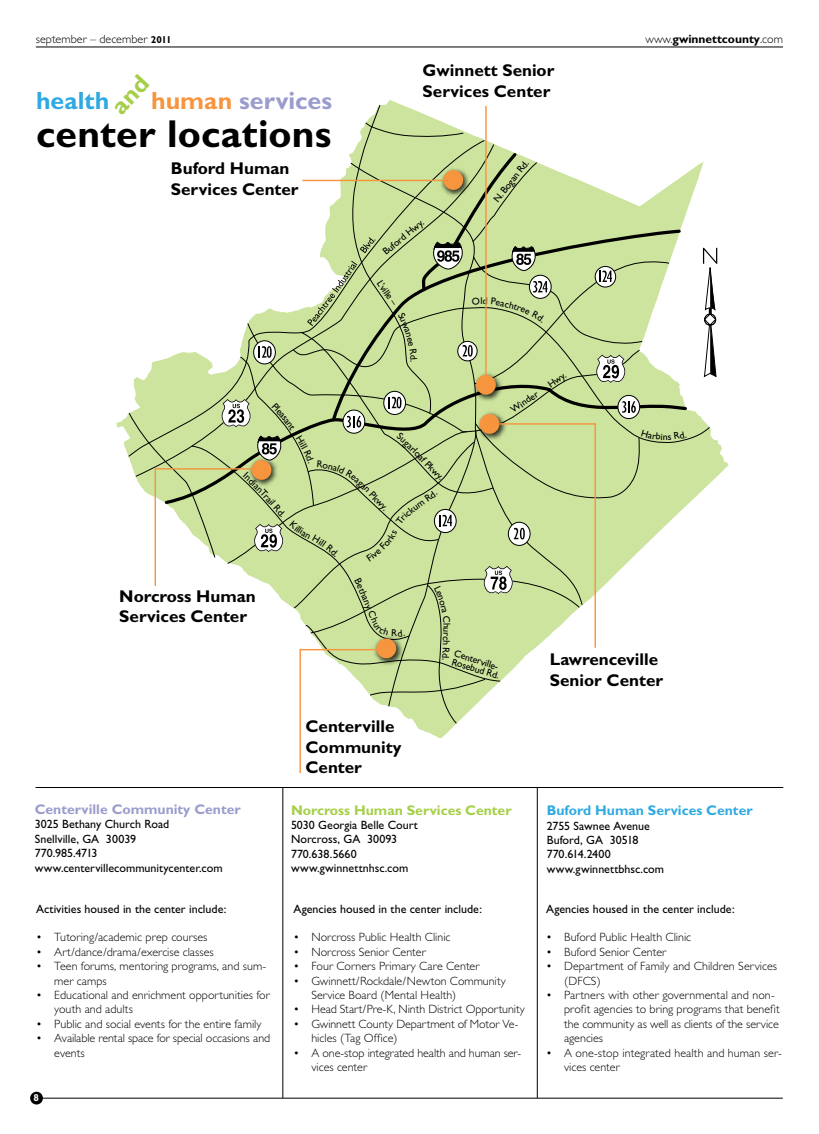
<style>
.page{position:relative;width:819px;height:1134px;background:#fff}
.page>*{position:absolute;margin:0;border:0;box-sizing:border-box;transform-origin:0 0}
.t1{font:700 39px "Gill Sans";letter-spacing:.005em;color:#000}
.t2{font:700 25px "Gill Sans";color:#9a9ccd}
.t3{font:700 25px "Gill Sans";letter-spacing:.005em;color:#2faae1}
.t4{font:700 17.1px/20.5px "Gill Sans";color:#000}
.t5{font:700 14px "Gill Sans";color:#a5cf48}
.t6{font:700 14px "Gill Sans";color:#9a9ccd}
.t7{font:700 14px "Gill Sans";color:#2faae1}
.t8{font:300 12px/14.4px "Gill Sans";color:#000}
.t9{font:12px/14.4px "Gill Sans";color:#000}
.t10{font:700 12px "Gill Sans";color:#000}
.t11{font:10px/8.5px "Gill Sans";color:#000}
.t12{font:700 10px "Gill Sans";color:#fff}
.s1{font-weight:700;font-size:10px}
.s2{color:#f7943e}
.s3{font-weight:300}
</style>
<div class="page">
<hr style="left:43px;top:1098px;width:740px;height:1px;background:#000">
<hr style="left:36px;top:47px;width:747px;height:1px;background:#000">
<div style="left:30px;top:1092px;width:13px;height:13px;background:#000;border-radius:50%"></div>
<hr style="left:36px;top:787px;width:747px;height:1px;background:#000">
<hr style="left:283px;top:787px;width:1px;height:311px;background:#000">
<hr style="left:537px;top:788px;width:1px;height:310px;background:#000">
<svg style="left:689px;top:161px;width:40px;height:342px"></svg>
<svg style="left:689px;top:307px;width:21px;height:136px"></svg>
<svg style="left:703px;top:248px;width:14px;height:130px"></svg>
<svg style="left:116px;top:100px;width:573px;height:673px"></svg>
<p class="t8" style="left:36px;top:32px;width:137px">september – december <span class="s1">2011</span></p>
<h2 class="t3" style="left:36px;top:86px;width:75px">health</h2>
<h2 class="t2" style="left:151px;top:86px;width:182px"><span class="s2">human</span> services</h2>
<h1 class="t1" style="left:36px;top:111px;width:297px">center locations</h1>
<h3 class="t4" style="left:171px;top:158px;width:129px">Buford Human<br>Services Center</h3>
<h3 class="t4" style="left:423px;top:60px;width:133px">Gwinnett Senior<br>Services Center</h3>
<p class="t11" style="left:381px;top:250px;width:52px;rotate:-40deg">Buford Hwy.</p>
<p class="t11" style="left:492px;top:198px;width:52px;rotate:-51deg">N. Bogan Rd.</p>
<p class="t11" style="left:480px;top:296px;width:4px">l</p>
<p class="t11" style="left:509px;top:407px;width:33px;rotate:-35deg">Winder</p>
<p class="t11" style="left:546px;top:382px;width:22px;rotate:-35deg">Hwy.</p>
<p class="t10" style="left:646px;top:32px;width:139px"><span class="s3">www.</span>gwinnettcounty<span class="s3">.com</span></p>
<p class="t11" style="left:271px;top:495px;width:19px;rotate:49deg">ail R</p>
<h3 class="t4" style="left:119px;top:586px;width:138px">Norcross Human<br>Services Center</h3>
<p class="t11" style="left:369px;top:595px;width:25px;rotate:68deg">any C</p>
<p class="t11" style="left:456px;top:649px;width:51px;rotate:17deg">Centerville-<br>Rosebud Rd.</p>
<h3 class="t4" style="left:550px;top:649px;width:115px">Lawrenceville<br>Senior Center</h3>
<p class="t6" style="left:35px;top:801px;width:207px">Centerville Community Center</p>
<p class="t9" style="left:35px;top:817px;width:189px">3025 Bethany Church Road<br>Snellville, GA 30039<br>770.985.4713 www.centervillecommunitycenter.com</p>
<p class="t9" style="left:36px;top:901px;width:192px">Activities housed in the center include:</p>
<p class="t8" style="left:36px;top:930px;width:173px">• Tutoring/academic prep courses</p>
<p class="t8" style="left:36px;top:945px;width:179px">• Art/dance/drama/exercise classes</p>
<p class="t8" style="left:54px;top:959px;width:213px;text-indent:-18px">• Teen forums, mentoring programs, and sum&shy;mer camps</p>
<p class="t8" style="left:54px;top:988px;width:217px;text-indent:-18px">• Educational and enrichment opportunities for youth and adults</p>
<p class="t8" style="left:36px;top:1017px;width:227px">• Public and social events for the entire family</p>
<p class="t8" style="left:54px;top:1031px;width:218px;text-indent:-18px">• Available rental space for special occasions and events</p>
<p class="t12" style="left:34px;top:1092px;width:7px">8</p>
<h3 class="t4" style="left:305px;top:716px;width:97px">Centerville<br>Community<br>Center</h3>
<p class="t5" style="left:291px;top:801px;width:222px">Norcross Human Services Center</p>
<p class="t9" style="left:291px;top:818px;width:128px">5030 Georgia Belle Court<br>Norcross, GA 30093<br>770.638.5660 www.gwinnettnhsc.com</p>
<p class="t9" style="left:293px;top:901px;width:190px">Agencies housed in the center include:</p>
<p class="t8" style="left:293px;top:930px;width:159px">• Norcross Public Health Clinic</p>
<p class="t8" style="left:293px;top:945px;width:134px">• Norcross Senior Center</p>
<p class="t8" style="left:293px;top:959px;width:188px">• Four Corners Primary Care Center</p>
<p class="t8" style="left:311px;top:974px;width:196px;text-indent:-18px">• Gwinnett/Rockdale/Newton Community<br>Service Board (Mental Health)</p>
<p class="t8" style="left:293px;top:1002px;width:233px">• Head Start/Pre-K, Ninth District Opportunity</p>
<p class="t8" style="left:311px;top:1017px;width:209px;text-indent:-18px">• Gwinnett County Department of Motor Ve&shy;hicles (Tag Office)</p>
<p class="t8" style="left:311px;top:1046px;width:211px;text-indent:-18px">• A one-stop integrated health and human ser&shy;vices center</p>
<p class="t7" style="left:547px;top:802px;width:207px">Buford Human Services Center</p>
<p class="t9" style="left:547px;top:818px;width:119px">2755 Sawnee Avenue<br>Buford, GA 30518<br>770.614.2400 www.gwinnettbhsc.com</p>
<p class="t9" style="left:546px;top:901px;width:190px">Agencies housed in the center include:</p>
<p class="t8" style="left:546px;top:930px;width:147px">• Buford Public Health Clinic</p>
<p class="t8" style="left:546px;top:945px;width:122px">• Buford Senior Center</p>
<p class="t8" style="left:564px;top:959px;width:215px;text-indent:-18px">• Department of Family and Children Services (DFCS)</p>
<p class="t8" style="left:564px;top:988px;width:217px;text-indent:-18px">• Partners with other governmental and non&shy;profit agencies to bring programs that benefit the community as well as clients of the service agencies</p>
<p class="t8" style="left:564px;top:1046px;width:219px;text-indent:-18px">• A one-stop integrated health and human ser&shy;vices center</p>
</div>
